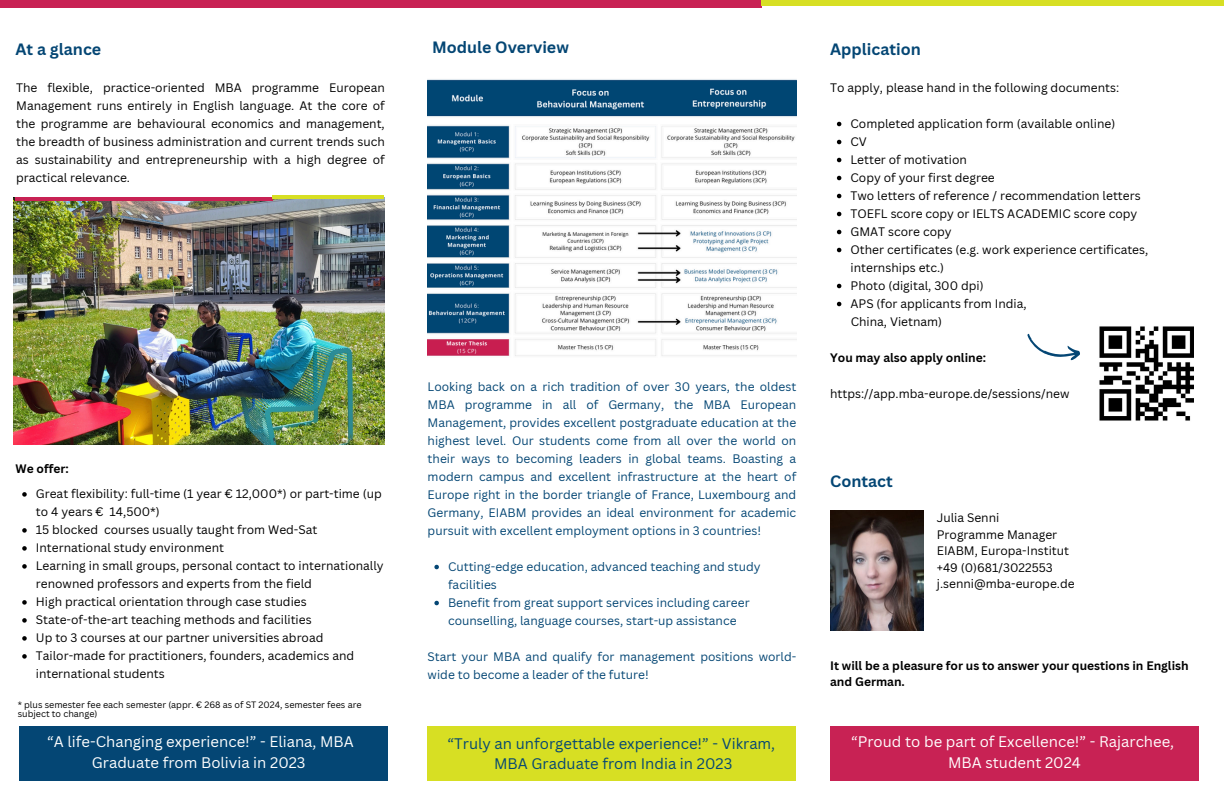
<style>
.page{position:relative;width:1224px;height:792px;background:#fff}
.page>*{position:absolute;margin:0;border:0;box-sizing:border-box;transform-origin:0 0}
.t1{font:700 16px "Canva Sans";color:#044674}
.t2{font:14.9px/20.2px "Canva Sans";color:#fff;text-align:center}
.t3{font:14.9px/20.2px "Canva Sans";color:#044674;text-align:center}
.t4{font:12px/18px "Canva Sans";color:#000}
.t5{font:12px/18px "Canva Sans";color:#044674}
.t6{font:700 12px/16.5px "Canva Sans";color:#000}
.t7{font:9px "Canva Sans";color:#000}
</style>
<div class="page">
<img style="left:428px;top:79px;width:369px;height:277px">
<svg style="left:837px;top:122px;width:4px;height:4px"></svg>
<svg style="left:837px;top:140px;width:4px;height:4px"></svg>
<svg style="left:837px;top:158px;width:4px;height:4px"></svg>
<svg style="left:837px;top:176px;width:4px;height:4px"></svg>
<svg style="left:837px;top:194px;width:4px;height:4px"></svg>
<svg style="left:837px;top:212px;width:4px;height:4px"></svg>
<svg style="left:837px;top:230px;width:4px;height:4px"></svg>
<svg style="left:837px;top:248px;width:4px;height:4px"></svg>
<svg style="left:837px;top:284px;width:4px;height:4px"></svg>
<svg style="left:837px;top:302px;width:4px;height:4px"></svg>
<img style="left:1099px;top:326px;width:95px;height:95px">
<svg style="left:1027px;top:333px;width:53px;height:28px"></svg>
<img style="left:830px;top:511px;width:93px;height:120px">
<img style="left:14px;top:197px;width:370px;height:247px">
<hr style="left:16px;top:197px;width:257px;height:4px;background:#c82254">
<hr style="left:273px;top:196px;width:111px;height:3px;background:#d7df23">
<div style="left:428px;top:726px;width:368px;height:55px;background:#d7df23"></div>
<div style="left:0;top:0;width:761px;height:8px;background:#c82254"></div>
<div style="left:761px;top:0;width:463px;height:6px;background:#d7df23"></div>
<div style="left:830px;top:726px;width:369px;height:55px;background:#c82254"></div>
<div style="left:19px;top:726px;width:369px;height:55px;background:#044674"></div>
<svg style="left:22px;top:492px;width:5px;height:5px"></svg>
<svg style="left:22px;top:528px;width:5px;height:5px"></svg>
<svg style="left:22px;top:546px;width:5px;height:5px"></svg>
<svg style="left:22px;top:564px;width:5px;height:5px"></svg>
<svg style="left:22px;top:600px;width:5px;height:5px"></svg>
<svg style="left:22px;top:618px;width:5px;height:5px"></svg>
<svg style="left:22px;top:636px;width:5px;height:5px"></svg>
<svg style="left:22px;top:654px;width:5px;height:5px"></svg>
<svg style="left:434px;top:565px;width:5px;height:4px"></svg>
<svg style="left:434px;top:601px;width:5px;height:4px"></svg>
<h4 class="t1" style="left:15px;top:38px;width:87px">At a glance</h4>
<p class="t1" style="left:432px;top:36px;width:138px">Module Overview</p>
<h3 class="t1" style="left:830px;top:38px;width:92px">Application</h3>
<h4 class="t4" style="left:16px;top:78px;width:370px;text-align:justify">The flexible, practice-oriented MBA programme European Management runs entirely in English language. At the core of the programme are behavioural economics and management, the breadth of business administration and current trends such as sustainability and entrepreneurship with a high degree of practical relevance.</h4>
<p class="t6" style="left:15px;top:460px;width:55px">We offer:</p>
<p class="t4" style="left:36px;top:484px;width:347px">Great flexibility: full-time (1 year € 12,000*) or part-time (up to 4 years € 14,500*)</p>
<h4 class="t4" style="left:36px;top:520px;width:283px">15 blocked courses usually taught from Wed-Sat</h4>
<h2 class="t4" style="left:36px;top:538px;width:190px">International study environment</h2>
<h1 class="t4" style="left:36px;top:556px;width:349px">Learning in small groups, personal contact to internationally renowned professors and experts from the field</h1>
<h4 class="t4" style="left:36px;top:592px;width:272px">High practical orientation through case studies</h4>
<p class="t4" style="left:36px;top:610px;width:277px">State-of-the-art teaching methods and facilities</p>
<p class="t4" style="left:36px;top:628px;width:289px">Up to 3 courses at our partner universities abroad</p>
<p class="t4" style="left:36px;top:646px;width:320px">Tailor-made for practitioners, founders, academics and international students</p>
<p class="t7" style="left:18px;top:699px;width:345px">* plus semester fee each semester (appr. € 268 as of ST 2024, semester fees are</p>
<p class="t7" style="left:18px;top:708px;width:81px">subject to change)</p>
<h4 class="t2" style="left:47px;top:732px;width:308px">“A life-Changing experience!” - Eliana, MBA<br>Graduate from Bolivia in 2023</h4>
<p class="t5" style="left:428px;top:377px;width:370px;text-align:justify">Looking back on a rich tradition of over 30 years, the oldest MBA programme in all of Germany, the MBA European Management, provides excellent postgraduate education at the highest level. Our students come from all over the world on their ways to becoming leaders in global teams. Boasting a modern campus and excellent infrastructure at the heart of Europe right in the border triangle of France, Luxembourg and Germany, EIABM provides an ideal environment for academic pursuit with excellent employment options in 3 countries!</p>
<p class="t5" style="left:448px;top:557px;width:314px">Cutting-edge education, advanced teaching and study facilities</p>
<p class="t5" style="left:448px;top:593px;width:303px">Benefit from great support services including career counselling, language courses, start-up assistance</p>
<p class="t5" style="left:428px;top:647px;width:370px">Start your MBA and qualify for management positions world&shy;wide to become a leader of the future!</p>
<h4 class="t4" style="left:830px;top:78px;width:291px">To apply, please hand in the following documents:</h4>
<p class="t4" style="left:851px;top:114px;width:266px">Completed application form (available online)</p>
<h3 class="t4" style="left:851px;top:132px;width:18px">CV</h3>
<p class="t4" style="left:851px;top:150px;width:118px">Letter of motivation</p>
<p class="t4" style="left:851px;top:168px;width:146px">Copy of your first degree</p>
<p class="t4" style="left:851px;top:186px;width:292px">Two letters of reference / recommendation letters</p>
<p class="t4" style="left:851px;top:204px;width:288px">TOEFL score copy or IELTS ACADEMIC score copy</p>
<p class="t4" style="left:851px;top:222px;width:103px">GMAT score copy</p>
<p class="t4" style="left:851px;top:240px;width:299px">Other certificates (e.g. work experience certificates, internships etc.)</p>
<p class="t4" style="left:851px;top:276px;width:135px">Photo (digital, 300 dpi)</p>
<p class="t4" style="left:851px;top:294px;width:178px">APS (for applicants from India,</p>
<h4 class="t4" style="left:851px;top:312px;width:93px">China, Vietnam)</h4>
<p class="t6" style="left:830px;top:349px;width:157px">You may also apply online:</p>
<p class="t4" style="left:830px;top:384px;width:241px">https://app.mba-europe.de/sessions/new</p>
<p class="t1" style="left:830px;top:470px;width:64px">Contact</p>
<h4 class="t4" style="left:937px;top:509px;width:139px;line-height:16.5px">Julia Senni<br>Programme Manager<br>EIABM, Europa-Institut +49 (0)681/3022553 j.senni@mba-europe.de</h4>
<p class="t6" style="left:830px;top:657px;width:360px">It will be a pleasure for us to answer your questions in English and German.</p>
<h1 class="t3" style="left:448px;top:733px;width:329px">“Truly an unforgettable experience!” - Vikram,<br>MBA Graduate from India in 2023</h1>
<p class="t2" style="left:851px;top:732px;width:325px">“Proud to be part of Excellence!” - Rajarchee,<br>MBA student 2024</p>
</div>
